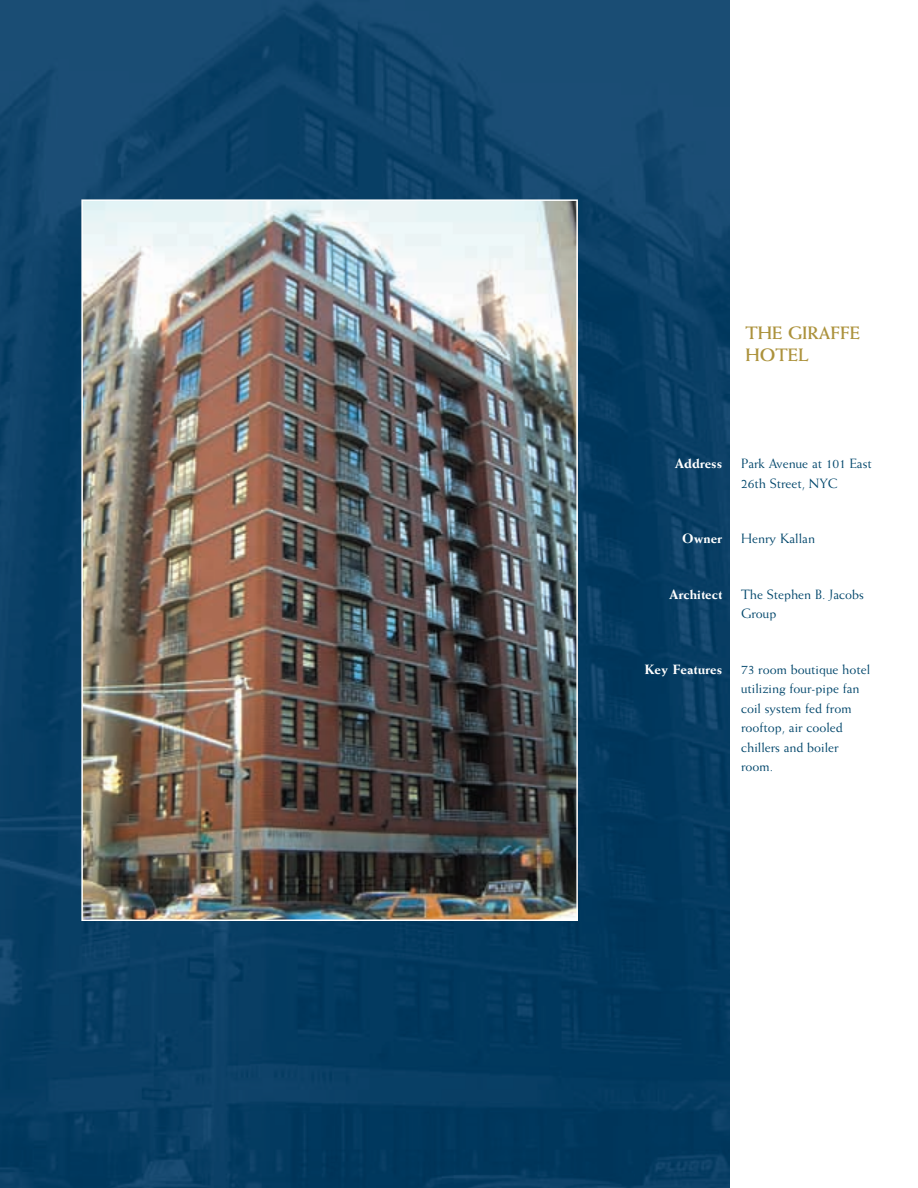
<style>
.page{position:relative;width:918px;height:1188px;background:#fff}
.page>*{position:absolute;margin:0;border:0;box-sizing:border-box;transform-origin:0 0}
.t1{font:700 18px/21.6px "Weiss";color:#ac923c}
.t2{font:13.5px/19.5px "Weiss";color:#00466b}
.t3{font:800 13.5px "Weiss";color:#fff}
</style>
<div class="page">
<img style="left:0;top:0;width:729px;height:1188px">
<img style="left:84px;top:202px;width:491px;height:716px">
<div style="left:81px;top:199px;width:497px;height:722px;border:2px solid #fff"></div>
<p class="t1" style="left:745px;top:322px;width:116px">THE GIRAFFE<br>HOTEL</p>
<p class="t3" style="left:675px;top:456px;width:49px">Address</p>
<p class="t2" style="left:741px;top:454px;width:132px">Park Avenue at 101 East<br>26th Street, NYC</p>
<p class="t3" style="left:682px;top:531px;width:41px">Owner</p>
<p class="t2" style="left:741px;top:529px;width:75px">Henry Kallan</p>
<p class="t3" style="left:669px;top:586px;width:55px">Architect</p>
<p class="t2" style="left:741px;top:584px;width:124px">The Stephen B. Jacobs<br>Group</p>
<p class="t3" style="left:645px;top:661px;width:79px">Key Features</p>
<p class="t2" style="left:741px;top:659px;width:131px">73 room boutique hotel utilizing four-pipe fan coil system fed from rooftop, air cooled chillers and boiler room.</p>
</div>
